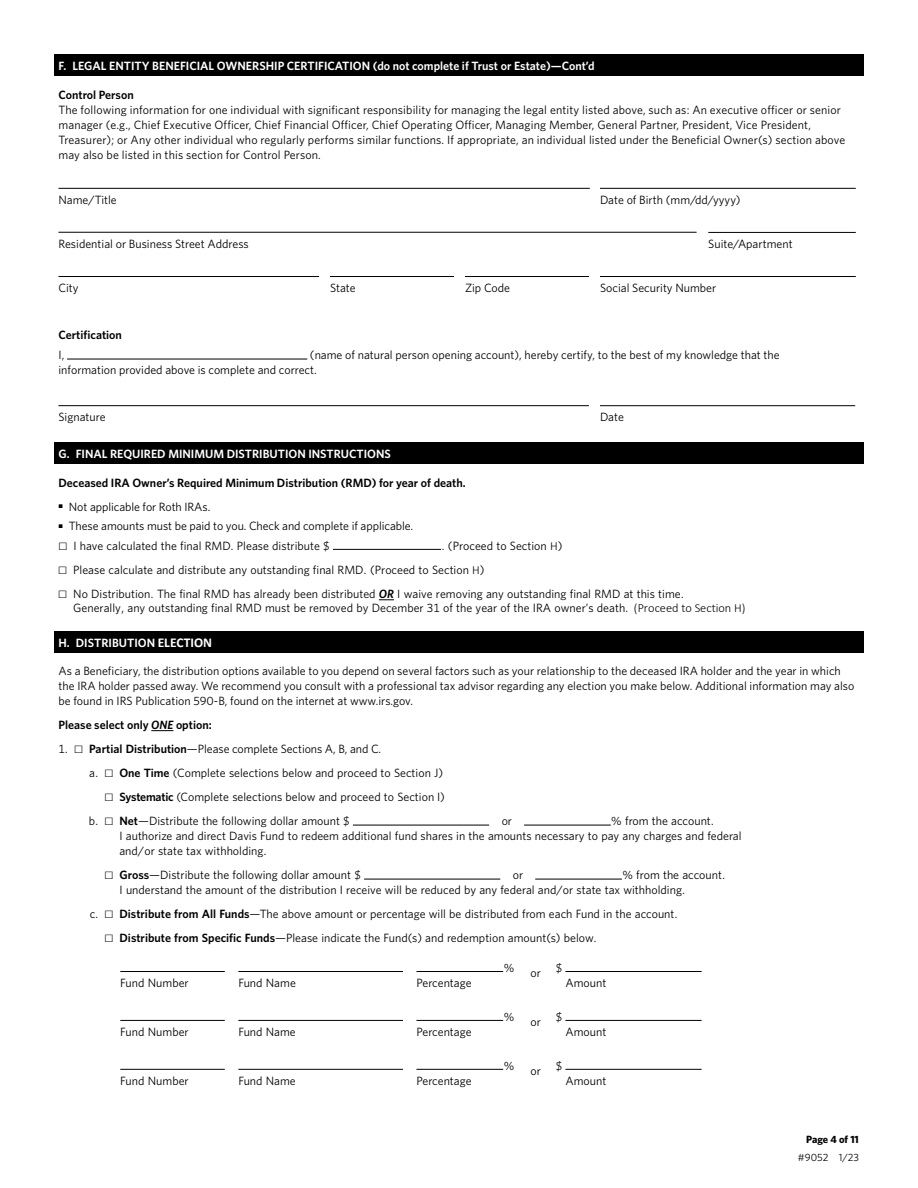
<style>
.page{position:relative;width:918px;height:1188px;background:#fff}
.page>*{position:absolute;margin:0;border:0;box-sizing:border-box;transform-origin:0 0}
.t1{font:12px/15px "Whitney";color:#000}
.t2{font:600 12px "Whitney";color:#fff}
.t3{font:600 12px "Whitney";color:#000}
.t4{font:700 10.5px "Whitney";color:#000}
.t5{font:10.5px "Whitney";color:#000}
.s1{font-family:"Mercury Text G1"}
.s2{font-family:"Calibri";font-weight:300;font-size:12.3px}
.s3{font-weight:600;font-style:italic}
.s4{font-family:"Calibri";font-weight:700;font-size:13.5px}
.s5{font-style:italic}
.s6{font-weight:600}
</style>
<div class="page">
<div style="left:54px;top:54px;width:810px;height:22px;background:#000"></div>
<hr style="left:67px;top:359px;width:240px;height:1px;background:#000">
<hr style="left:58px;top:405px;width:531px;height:1px;background:#000">
<hr style="left:600px;top:405px;width:255px;height:1px;background:#000">
<hr style="left:58px;top:188px;width:532px;height:1px;background:#000">
<hr style="left:600px;top:188px;width:256px;height:1px;background:#000">
<hr style="left:58px;top:232px;width:639px;height:1px;background:#000">
<hr style="left:708px;top:232px;width:148px;height:1px;background:#000">
<hr style="left:58px;top:276px;width:261px;height:1px;background:#000">
<hr style="left:330px;top:276px;width:124px;height:1px;background:#000">
<hr style="left:465px;top:276px;width:124px;height:1px;background:#000">
<hr style="left:600px;top:276px;width:256px;height:1px;background:#000">
<div style="left:54px;top:442px;width:810px;height:22px;background:#000"></div>
<hr style="left:333px;top:549px;width:108px;height:1px;background:#000">
<svg style="left:379px;top:599px;width:15px;height:1px"></svg>
<div style="left:54px;top:631px;width:810px;height:21px;background:#000"></div>
<svg style="left:151px;top:730px;width:22px;height:1px"></svg>
<hr style="left:353px;top:825px;width:136px;height:1px;background:#000">
<hr style="left:524px;top:825px;width:87px;height:1px;background:#000">
<hr style="left:364px;top:879px;width:136px;height:1px;background:#000">
<hr style="left:535px;top:879px;width:87px;height:1px;background:#000">
<hr style="left:120px;top:971px;width:105px;height:1px;background:#000">
<hr style="left:238px;top:971px;width:165px;height:1px;background:#000">
<hr style="left:416px;top:971px;width:87px;height:1px;background:#000">
<hr style="left:565px;top:971px;width:137px;height:1px;background:#000">
<hr style="left:120px;top:1020px;width:105px;height:1px;background:#000">
<hr style="left:238px;top:1020px;width:165px;height:1px;background:#000">
<hr style="left:416px;top:1020px;width:87px;height:1px;background:#000">
<hr style="left:565px;top:1020px;width:137px;height:1px;background:#000">
<hr style="left:120px;top:1069px;width:105px;height:1px;background:#000">
<hr style="left:238px;top:1069px;width:165px;height:1px;background:#000">
<hr style="left:416px;top:1069px;width:87px;height:1px;background:#000">
<hr style="left:565px;top:1069px;width:137px;height:1px;background:#000">
<p class="t2" style="left:58px;top:57px;width:538px">F. LEGAL ENTITY BENEFICIAL OWNERSHIP CERTIFICATION (do not complete if Trust or Estate)—Cont’d</p>
<p class="t3" style="left:58px;top:87px;width:77px">Control Person</p>
<p class="t1" style="left:58px;top:102px;width:788px">The following information for one individual with significant responsibility for managing the legal entity listed above, such as: An executive officer or senior manager (e.g., Chief Executive Officer, Chief Financial Officer, Chief Operating Officer, Managing Member, General Partner, President, Vice President, Treasurer); or Any other individual who regularly performs similar functions. If appropriate, an individual listed under the Beneficial Owner(s) section above may also be listed in this section for Control Person.</p>
<p class="t1" style="left:58px;top:192px;width:60px">Name/Title</p>
<p class="t1" style="left:600px;top:192px;width:142px">Date of Birth (mm/dd/yyyy)</p>
<p class="t1" style="left:58px;top:236px;width:192px">Residential or Business Street Address</p>
<p class="t1" style="left:708px;top:236px;width:86px">Suite/Apartment</p>
<p class="t1" style="left:58px;top:280px;width:22px">City</p>
<p class="t1" style="left:330px;top:280px;width:27px">State</p>
<p class="t1" style="left:465px;top:280px;width:47px">Zip Code</p>
<p class="t1" style="left:600px;top:280px;width:118px">Social Security Number</p>
<p class="t3" style="left:58px;top:327px;width:65px">Certification</p>
<p class="t1" style="left:58px;top:347px;width:7px">I,</p>
<p class="t1" style="left:59px;top:347px;width:723px;text-indent:251px">(name of natural person opening account), hereby certify, to the best of my knowledge that the information provided above is complete and correct.</p>
<p class="t1" style="left:58px;top:409px;width:49px">Signature</p>
<p class="t1" style="left:600px;top:409px;width:25px">Date</p>
<p class="t2" style="left:58px;top:445px;width:334px">G. FINAL REQUIRED MINIMUM DISTRIBUTION INSTRUCTIONS</p>
<p class="t3" style="left:58px;top:475px;width:409px">Deceased IRA Owner’s Required Minimum Distribution (RMD) for year of death.</p>
<p class="t1" style="left:59px;top:499px;width:153px"><sup>•</sup> Not applicable for Roth IRAs.</p>
<p class="t1" style="left:59px;top:518px;width:356px"><sup>•</sup> These amounts must be paid to you. Check and complete if applicable.</p>
<p class="t1" style="left:58px;top:538px;width:273px"><span class="s1">•</span> I have calculated the final RMD. Please distribute $</p>
<p class="t1" style="left:442px;top:538px;width:122px">. (Proceed to Section <span class="s2">H</span>)</p>
<p class="t1" style="left:58px;top:562px;width:428px"><span class="s1">•</span> Please calculate and distribute any outstanding final RMD. (Proceed to Section <span class="s2">H</span>)</p>
<p class="t1" style="left:73px;top:586px;width:674px;line-height:14.2px;text-indent:-15px"><span class="s1">•</span> No Distribution. The final RMD has already been distributed <span class="s3">OR</span> I waive removing any outstanding final RMD at this time.<br>Generally, any outstanding final RMD must be removed by December 31 of the year of the IRA owner’s death. <span class="s2">(Proceed to Section H)</span></p>
<p class="t2" style="left:58px;top:635px;width:155px">H. DISTRIBUTION <span class="s4">ELECTION</span></p>
<p class="t1" style="left:58px;top:663px;width:797px">As a Beneficiary, the distribution options available to you depend on several factors such as your relationship to the deceased IRA holder and the year in which the IRA holder passed away. We recommend you consult with a professional tax advisor regarding any election you make below. Additional information may also be found in IRS Publication 590-B, found on the internet at www.irs.gov.</p>
<p class="t3" style="left:58px;top:717px;width:155px">Please select only <span class="s5">ONE</span> option:</p>
<p class="t1" style="left:89px;top:737px;width:356px;line-height:24px;text-indent:-31px">1. <span class="s1">•</span> <span class="s6">Partial Distribution</span>—Please complete Sections A, B, and C.<br>a. <span class="s1">•</span> <span class="s6">One Time</span> (Complete selections below and proceed to Section J)</p>
<p class="t1" style="left:89px;top:785px;width:358px;line-height:24px;text-indent:16px"><span class="s1">•</span> <span class="s6">Systematic</span> (Complete selections below and proceed to Section I) b. <span class="s1">•</span> <span class="s6">Net</span>—Distribute the following dollar amount $</p>
<p class="t1" style="left:119px;top:813px;width:624px;text-indent:492px">% from the account.<br>I authorize and direct Davis Fund to redeem additional fund shares in the amounts necessary to pay any charges and federal and/or state tax withholding.</p>
<p class="t1" style="left:105px;top:867px;width:258px"><span class="s1">•</span> <span class="s6">Gross</span>—Distribute the following dollar amount $</p>
<p class="t1" style="left:513px;top:867px;width:12px">or</p>
<p class="t1" style="left:502px;top:813px;width:12px">or</p>
<p class="t1" style="left:120px;top:867px;width:607px;text-indent:503px">% from the account.<br>I understand the amount of the distribution I receive will be reduced by any federal and/or state tax withholding.</p>
<p class="t1" style="left:90px;top:906px;width:590px">c. <span class="s1">•</span> <span class="s6">Distribute from All Funds</span>—The above amount or percentage will be distributed from each Fund in the account.</p>
<p class="t1" style="left:105px;top:930px;width:494px"><span class="s1">•</span> <span class="s6">Distribute from Specific Funds</span>—Please indicate the Fund(s) and redemption amount(s) below.</p>
<p class="t1" style="left:120px;top:975px;width:70px">Fund Number</p>
<p class="t1" style="left:238px;top:975px;width:59px">Fund Name</p>
<p class="t1" style="left:531px;top:965px;width:33px">or $</p>
<p class="t1" style="left:504px;top:960px;width:12px">%</p>
<p class="t1" style="left:565px;top:975px;width:42px">Amount</p>
<p class="t1" style="left:416px;top:975px;width:57px">Percentage</p>
<p class="t1" style="left:120px;top:1024px;width:70px">Fund Number</p>
<p class="t1" style="left:238px;top:1024px;width:59px">Fund Name</p>
<p class="t1" style="left:120px;top:1073px;width:70px">Fund Number</p>
<p class="t1" style="left:238px;top:1073px;width:59px">Fund Name</p>
<p class="t1" style="left:416px;top:1024px;width:57px">Percentage</p>
<p class="t1" style="left:416px;top:1073px;width:57px">Percentage</p>
<p class="t1" style="left:504px;top:1009px;width:12px">%</p>
<p class="t1" style="left:504px;top:1058px;width:12px">%</p>
<p class="t1" style="left:531px;top:1014px;width:33px">or $</p>
<p class="t1" style="left:565px;top:1024px;width:42px">Amount</p>
<p class="t1" style="left:531px;top:1063px;width:33px">or $</p>
<p class="t1" style="left:565px;top:1073px;width:42px">Amount</p>
<p class="t4" style="left:806px;top:1132px;width:54px">Page 4 of 11</p>
<p class="t5" style="left:798px;top:1150px;width:63px">#9052 1/23</p>
</div>
